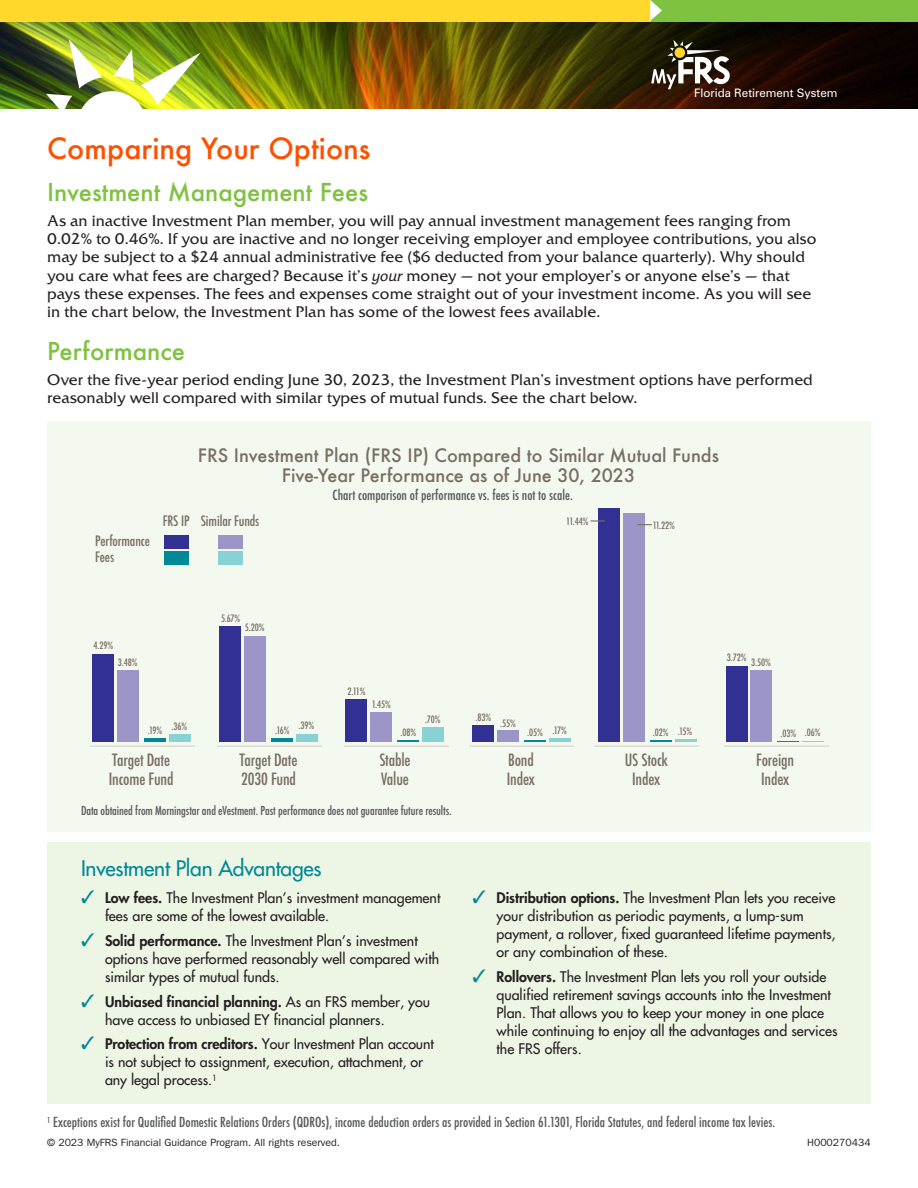
<style>
.page{position:relative;width:918px;height:1188px;background:#fff}
.page>*{position:absolute;margin:0;border:0;box-sizing:border-box;transform-origin:0 0}
.t1{font:500 28.5px "Futura";color:#ff5000}
.t2{font:500 24px "Futura";color:#7fc241}
.t3{font:21px "Futura";letter-spacing:-.01em;color:#008996}
.t4{font:500 18px/19.5px "Futura";color:#786e64;text-align:center}
.t5{font:500 condensed 16.5px/19.5px "Futura";letter-spacing:-.01em;color:#786e64}
.t6{font:15.3px/18.3px "Friz Quadrata";color:#231f20}
.t7{font:14.25px/18px "Futura";color:#231f20}
.t8{font:500 condensed 14.1px/16.6px "Futura";letter-spacing:-.01em;color:#786e64}
.t9{font:500 condensed 13.5px "Futura";color:#57585a}
.t10{font:500 condensed 12px "Futura";letter-spacing:-.01em;color:#57585a}
.t11{font:11.7px "Zurich BT";color:#fff}
.t12{font:10.5px "Franklin Gothic";color:#231f20}
.t13{font:500 condensed 9.9px "Futura";letter-spacing:-.01em;color:#786e64}
.s1{font-style:italic}
.s2{color:#008996}
.s3{font-weight:800}
</style>
<div class="page">
<img style="left:0;top:21px;width:918px;height:87px">
<div style="left:0;top:0;width:651px;height:21px;background:#ffd82b"></div>
<div style="left:651px;top:0;width:267px;height:21px;background:#7fc241"></div>
<svg style="left:650px;top:0;width:12px;height:21px"></svg>
<div style="left:47px;top:842px;width:824px;height:262px;background:#edf5e4"></div>
<svg style="left:113px;top:50px;width:21px;height:31px"></svg>
<svg style="left:69px;top:39px;width:33px;height:49px"></svg>
<svg style="left:46px;top:94px;width:26px;height:15px"></svg>
<img style="left:141px;top:52px;width:253px;height:57px">
<div style="left:77px;top:91px;width:70px;height:71px;background:#fff;border-radius:50%"></div>
<svg style="left:651px;top:40px;width:79px;height:49px"></svg>
<div style="left:47px;top:421px;width:824px;height:411px;background:#f4f9ef"></div>
<div style="left:164px;top:535px;width:25px;height:14px;background:#323092"></div>
<div style="left:218px;top:535px;width:25px;height:14px;background:#9c95c8"></div>
<div style="left:164px;top:551px;width:25px;height:14px;background:#008996"></div>
<div style="left:218px;top:551px;width:25px;height:14px;background:#88d1d4"></div>
<hr style="left:90px;top:746px;width:105px;height:1px;background:#d7d1ce">
<hr style="left:217px;top:746px;width:105px;height:1px;background:#d7d1ce">
<hr style="left:344px;top:746px;width:105px;height:1px;background:#d7d1ce">
<hr style="left:469px;top:746px;width:105px;height:1px;background:#d7d1ce">
<hr style="left:594px;top:746px;width:105px;height:1px;background:#d7d1ce">
<hr style="left:724px;top:746px;width:105px;height:1px;background:#d7d1ce">
<div style="left:117px;top:670px;width:21px;height:72px;background:#9c95c8"></div>
<div style="left:93px;top:654px;width:21px;height:88px;background:#323092"></div>
<div style="left:169px;top:734px;width:21px;height:8px;background:#88d1d4"></div>
<hr style="left:144px;top:738px;width:22px;height:4px;background:#008996">
<div style="left:296px;top:734px;width:21px;height:8px;background:#88d1d4"></div>
<hr style="left:272px;top:738px;width:21px;height:4px;background:#008996">
<div style="left:244px;top:636px;width:21px;height:106px;background:#9c95c8"></div>
<div style="left:220px;top:626px;width:21px;height:116px;background:#323092"></div>
<div style="left:422px;top:727px;width:22px;height:15px;background:#88d1d4"></div>
<hr style="left:398px;top:740px;width:21px;height:2px;background:#008996">
<div style="left:371px;top:712px;width:21px;height:30px;background:#9c95c8"></div>
<div style="left:346px;top:699px;width:21px;height:43px;background:#323092"></div>
<hr style="left:549px;top:738px;width:21px;height:4px;background:#88d1d4">
<hr style="left:524px;top:740px;width:22px;height:2px;background:#008996">
<div style="left:498px;top:730px;width:21px;height:12px;background:#9c95c8"></div>
<div style="left:473px;top:725px;width:21px;height:17px;background:#323092"></div>
<hr style="left:675px;top:739px;width:21px;height:3px;background:#88d1d4">
<svg style="left:650px;top:741px;width:21px;height:1px"></svg>
<div style="left:623px;top:513px;width:22px;height:229px;background:#9c95c8"></div>
<div style="left:599px;top:508px;width:21px;height:234px;background:#323092"></div>
<svg style="left:778px;top:741px;width:46px;height:1px"></svg>
<div style="left:751px;top:670px;width:21px;height:72px;background:#9c95c8"></div>
<div style="left:726px;top:666px;width:21px;height:76px;background:#323092"></div>
<svg style="left:590px;top:520px;width:15px;height:2px"></svg>
<svg style="left:638px;top:524px;width:14px;height:1px"></svg>
<p class="t11" style="left:694px;top:85px;width:145px">Florida Retirement System</p>
<h1 class="t1" style="left:47px;top:128px;width:325px">Comparing Your Options</h1>
<h2 class="t2" style="left:47px;top:175px;width:322px">Investment Management Fees</h2>
<p class="t6" style="left:47px;top:211px;width:771px">As an inactive Investment Plan member, you will pay annual investment management fees ranging from 0.02% to 0.46%. If you are inactive and no longer receiving employer and employee contributions, you also may be subject to a $24 annual administrative fee ($6 deducted from your balance quarterly). Why should you care what fees are charged? Because it’s <span class="s1">your</span> money — not your employer’s or anyone else’s — that pays these expenses. The fees and expenses come straight out of your investment income. As you will see in the chart below, the Investment Plan has some of the lowest fees available.</p>
<h2 class="t2" style="left:47px;top:334px;width:139px">Performance</h2>
<p class="t6" style="left:47px;top:370px;width:767px">Over the five-year period ending June 30, 2023, the Investment Plan’s investment options have performed reasonably well compared with similar types of mutual funds. See the chart below.</p>
<p class="t8" style="left:95px;top:532px;width:56px">Performance<br>Fees</p>
<p class="t4" style="left:198px;top:446px;width:523px">FRS Investment Plan (FRS IP) Compared to Similar Mutual Funds<br>Five-Year Performance as of June 30, 2023</p>
<p class="t9" style="left:333px;top:486px;width:242px">Chart comparison of performance vs. fees is not to scale.</p>
<p class="t8" style="left:163px;top:513px;width:98px">FRS IP Similar Funds</p>
<p class="t13" style="left:566px;top:515px;width:24px">11.44%</p>
<p class="t13" style="left:653px;top:519px;width:24px">11.22%</p>
<p class="t13" style="left:93px;top:639px;width:21px">4.29%</p>
<p class="t13" style="left:118px;top:656px;width:21px">3.48%</p>
<p class="t13" style="left:148px;top:724px;width:16px">.19%</p>
<p class="t13" style="left:171px;top:720px;width:17px">.36%</p>
<p class="t13" style="left:221px;top:612px;width:21px">5.67%</p>
<p class="t13" style="left:245px;top:621px;width:21px">5.20%</p>
<p class="t13" style="left:275px;top:724px;width:16px">.16%</p>
<p class="t13" style="left:298px;top:719px;width:17px">.39%</p>
<p class="t13" style="left:347px;top:685px;width:20px">2.11%</p>
<p class="t13" style="left:372px;top:698px;width:21px">1.45%</p>
<p class="t13" style="left:401px;top:726px;width:17px">.08%</p>
<p class="t13" style="left:425px;top:713px;width:17px">.70%</p>
<p class="t13" style="left:476px;top:711px;width:17px">.83%</p>
<p class="t13" style="left:500px;top:717px;width:17px">.55%</p>
<p class="t13" style="left:527px;top:725px;width:41px">.05% .17%</p>
<p class="t13" style="left:653px;top:726px;width:41px">.02% .15%</p>
<p class="t13" style="left:727px;top:651px;width:21px">3.72%</p>
<p class="t13" style="left:751px;top:656px;width:21px">3.50%</p>
<p class="t13" style="left:780px;top:726px;width:42px">.03% .06%</p>
<p class="t5" style="left:109px;top:750px;width:66px">Target Date<br>Income Fund</p>
<p class="t5" style="left:240px;top:750px;width:59px">Target Date<br>2030 Fund</p>
<p class="t5" style="left:379px;top:750px;width:33px">Stable<br>Value</p>
<p class="t5" style="left:507px;top:750px;width:30px">Bond<br>Index</p>
<p class="t5" style="left:625px;top:750px;width:45px;text-align:center">US Stock<br>Index</p>
<p class="t5" style="left:756px;top:750px;width:40px">Foreign<br>Index</p>
<p class="t10" style="left:81px;top:803px;width:372px">Data obtained from Morningstar and eVestment. Past performance does not guarantee future results.</p>
<h3 class="t3" style="left:81px;top:855px;width:242px">Investment Plan Advantages</h3>
<p class="t7" style="left:105px;top:889px;width:337px;text-indent:-24px"><span class="s2">✓</span> <span class="s3">Low fees.</span> The Investment Plan’s investment management fees are some of the lowest available.</p>
<p class="t7" style="left:105px;top:932px;width:336px;text-indent:-24px"><span class="s2">✓</span> <span class="s3">Solid performance.</span> The Investment Plan’s investment options have performed reasonably well compared with similar types of mutual funds.</p>
<p class="t7" style="left:105px;top:992px;width:327px;text-indent:-24px"><span class="s2">✓</span> <span class="s3">Unbiased financial planning.</span> As an FRS member, you have access to unbiased EY financial planners.</p>
<p class="t7" style="left:105px;top:1035px;width:331px;text-indent:-24px"><span class="s2">✓</span> <span class="s3">Protection from creditors.</span> Your Investment Plan account is not subject to assignment, execution, attachment, or any legal process.<sup>1</sup></p>
<p class="t7" style="left:497px;top:889px;width:341px;text-indent:-24px"><span class="s2">✓</span> <span class="s3">Distribution options.</span> The Investment Plan lets you receive your distribution as periodic payments, a lump-sum payment, a rollover, fixed guaranteed lifetime payments, or any combination of these.</p>
<p class="t7" style="left:497px;top:968px;width:343px;text-indent:-24px"><span class="s2">✓</span> <span class="s3">Rollovers.</span> The Investment Plan lets you roll your outside qualified retirement savings accounts into the Investment Plan. That allows you to keep your money in one place while continuing to enjoy all the advantages and services the FRS offers.</p>
<p class="t9" style="left:47px;top:1113px;width:729px"><sup>1</sup> Exceptions exist for Qualified Domestic Relations Orders (QDROs), income deduction orders as provided in Section 61.1301, Florida Statutes, and federal income tax levies.</p>
<p class="t12" style="left:47px;top:1136px;width:294px">© 2023 MyFRS Financial Guidance Program. All rights reserved.</p>
<p class="t12" style="left:807px;top:1136px;width:65px">H000270434</p>
</div>
